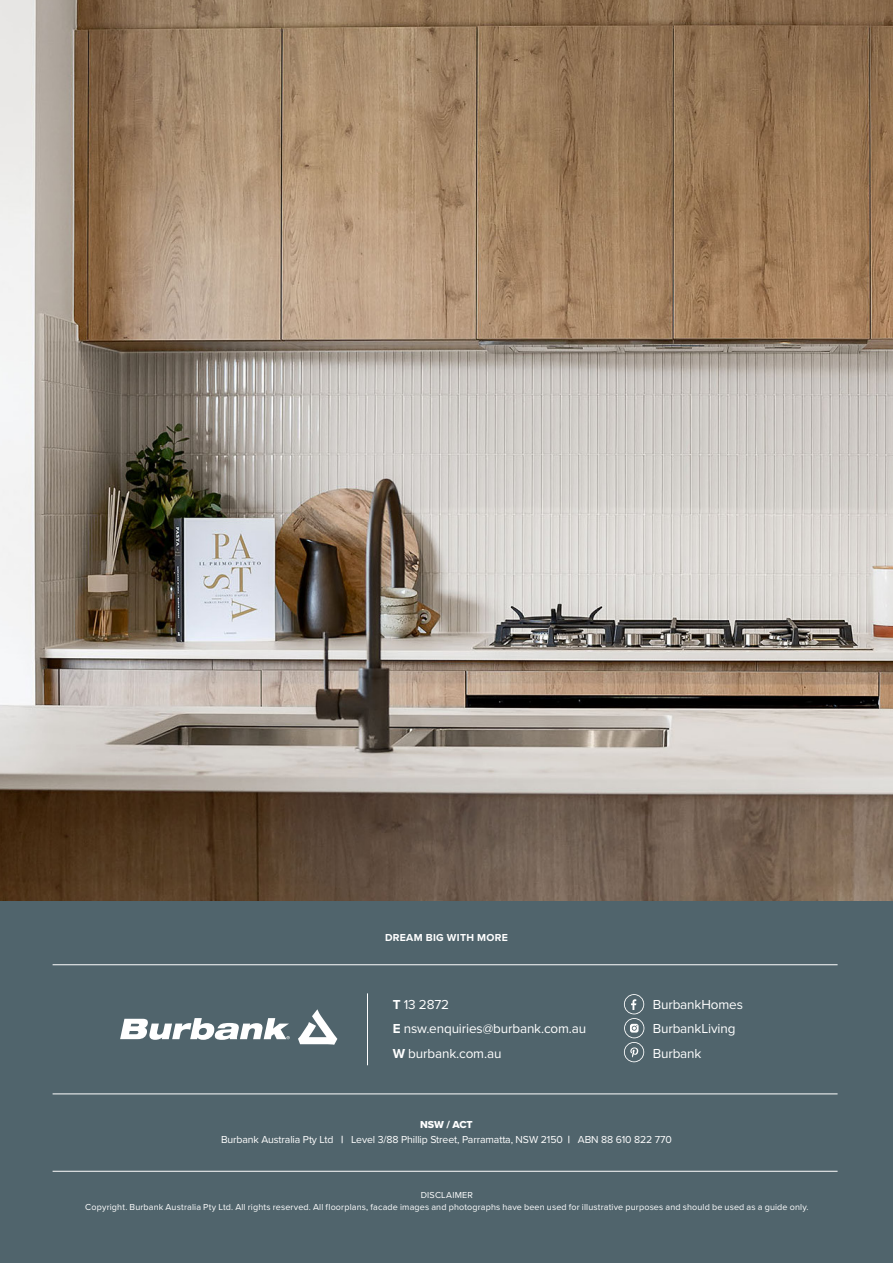
<style>
.page{position:relative;width:893px;height:1263px;background:#fff}
.page>*{position:absolute;margin:0;border:0;box-sizing:border-box;transform-origin:0 0}
.t1{font:13.5px "Proxima Nova";letter-spacing:-.01em;color:#fff}
.t2{font:10.5px/15px "Proxima Nova";letter-spacing:-.01em;color:#fff;text-align:center}
.t3{font:700 10.5px "Proxima Nova";letter-spacing:.025em;color:#fff}
.t4{font:9px/12px "Proxima Nova";letter-spacing:.015em;color:#fff;text-align:center}
.s1{font-weight:700}
.s2{font-family:"Proxima Nova Extrabld"}
</style>
<div class="page">
<img style="left:0;top:0;width:893px;height:901px">
<div style="left:0;top:901px;width:893px;height:362px;background:#50646c"></div>
<svg style="left:298px;top:1009px;width:39px;height:36px"></svg>
<svg style="left:120px;top:1018px;width:170px;height:22px"></svg>
<hr style="left:367px;top:993px;width:1px;height:72px;background:#fff">
<hr style="left:53px;top:1093px;width:785px;height:1px;background:#fff">
<hr style="left:53px;top:964px;width:785px;height:1px;background:#fff">
<hr style="left:53px;top:1171px;width:785px;height:1px;background:#fff">
<svg style="left:624px;top:994px;width:20px;height:68px"></svg>
<p class="t3" style="left:385px;top:930px;width:124px">DREAM BIG WITH MORE</p>
<p class="t1" style="left:393px;top:995px;width:58px"><span class="s1">T</span> 13 2872</p>
<p class="t1" style="left:393px;top:1043px;width:110px"><span class="s1">W</span> burbank.com.au</p>
<p class="t1" style="left:393px;top:1019px;width:195px"><span class="s1">E</span> nsw.enquiries@burbank.com.au</p>
<p class="t1" style="left:653px;top:995px;width:92px">BurbankHomes</p>
<p class="t1" style="left:653px;top:1019px;width:84px">BurbankLiving</p>
<p class="t1" style="left:653px;top:1043px;width:50px">Burbank</p>
<p class="t2" style="left:221px;top:1117px;width:452px"><span class="s2">NSW / ACT<br></span>Burbank Australia Pty Ltd <span class="s1">|</span> Level 3/88 Phillip Street, Parramatta, NSW 2150 <span class="s1">|</span> ABN 88 610 822 770</p>
<p class="t4" style="left:85px;top:1189px;width:725px">DISCLAIMER<br>Copyright. Burbank Australia Pty Ltd. All rights reserved. All floorplans, facade images and photographs have been used for illustrative purposes and should be used as a guide only.</p>
</div>
